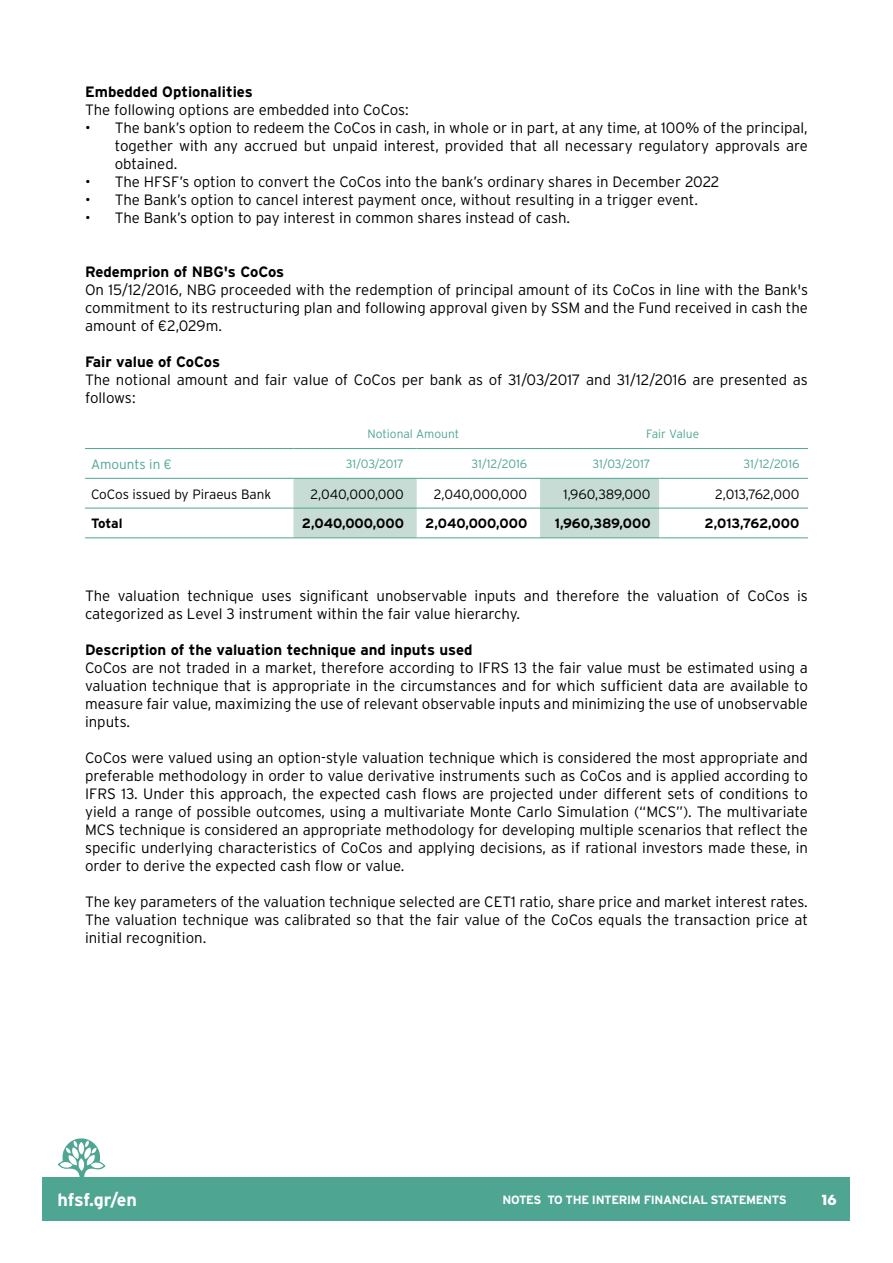
<style>
.page{position:relative;width:893px;height:1263px;background:#fff}
.page>*{position:absolute;margin:0;border:0;box-sizing:border-box;transform-origin:0 0}
.t1{font:700 18px "Interstate GR";letter-spacing:-.01em;color:#fff}
.t2{font:300 15px/18px "Interstate GR";color:#000;text-align:justify}
.t3{font:700 15px "Interstate GR";color:#000}
.t4{font:15px "Neutraface Two Disp Greek Titl";color:#fff}
.t5{font:300 13.5px "Interstate GR";color:#000}
.t6{font:700 13.5px "Interstate GR";color:#000}
.t7{font:300 13.5px "Interstate GR";color:#4ea592}
.t8{font:300 12px "Interstate GR";color:#4ea592}
.t9{font:700 12px "Interstate GR";letter-spacing:-.03em;color:#fff}
</style>
<div class="page">
<div style="left:43px;top:1177px;width:807px;height:43px;background:#4ea592"></div>
<svg style="left:58px;top:1138px;width:47px;height:39px"></svg>
<svg style="left:293px;top:479px;width:366px;height:58px"></svg>
<hr style="left:85px;top:448px;width:208px;height:1px;background:#4ea592">
<hr style="left:293px;top:448px;width:124px;height:1px;background:#4ea592">
<hr style="left:417px;top:448px;width:123px;height:1px;background:#4ea592">
<hr style="left:540px;top:448px;width:119px;height:1px;background:#4ea592">
<hr style="left:659px;top:448px;width:149px;height:1px;background:#4ea592">
<hr style="left:85px;top:537px;width:208px;height:1px;background:#4ea592">
<hr style="left:293px;top:537px;width:124px;height:1px;background:#4ea592">
<hr style="left:417px;top:537px;width:123px;height:1px;background:#4ea592">
<hr style="left:540px;top:537px;width:119px;height:1px;background:#4ea592">
<hr style="left:659px;top:537px;width:149px;height:1px;background:#4ea592">
<hr style="left:85px;top:508px;width:208px;height:1px;background:#4ea592">
<hr style="left:293px;top:508px;width:124px;height:1px;background:#4ea592">
<hr style="left:417px;top:508px;width:123px;height:1px;background:#4ea592">
<hr style="left:540px;top:508px;width:119px;height:1px;background:#4ea592">
<hr style="left:659px;top:508px;width:149px;height:1px;background:#4ea592">
<hr style="left:85px;top:478px;width:208px;height:1px;background:#4ea592">
<hr style="left:293px;top:478px;width:124px;height:1px;background:#4ea592">
<hr style="left:417px;top:478px;width:123px;height:1px;background:#4ea592">
<hr style="left:540px;top:478px;width:119px;height:1px;background:#4ea592">
<hr style="left:659px;top:478px;width:149px;height:1px;background:#4ea592">
<p class="t3" style="left:85px;top:83px;width:169px">Embedded Optionalities</p>
<p class="t2" style="left:85px;top:101px;width:325px">The following options are embedded into CoCos:</p>
<p class="t2" style="left:115px;top:119px;width:695px;text-indent:-30px">• The bank’s option to redeem the CoCos in cash, in whole or in part, at any time, at 100% of the principal, together with any accrued but unpaid interest, provided that all necessary regulatory approvals are obtained.</p>
<p class="t2" style="left:85px;top:173px;width:636px">• The HFSF’s option to convert the CoCos into the bank’s ordinary shares in December 2022</p>
<p class="t2" style="left:85px;top:191px;width:614px">• The Bank’s option to cancel interest payment once, without resulting in a trigger event.</p>
<p class="t2" style="left:85px;top:209px;width:487px">• The Bank’s option to pay interest in common shares instead of cash.</p>
<p class="t3" style="left:85px;top:263px;width:201px">Redemprion of NBG's CoCos</p>
<p class="t2" style="left:85px;top:281px;width:724px">On 15/12/2016, NBG proceeded with the redemption of principal amount of its CoCos in line with the Bank's commitment to its restructuring plan and following approval given by SSM and the Fund received in cash the amount of €2,029m.</p>
<p class="t3" style="left:85px;top:353px;width:137px">Fair value of CoCos</p>
<p class="t2" style="left:85px;top:371px;width:724px">The notional amount and fair value of CoCos per bank as of 31/03/2017 and 31/12/2016 are presented as follows:</p>
<p class="t8" style="left:367px;top:427px;width:93px">Notional Amount</p>
<p class="t8" style="left:646px;top:427px;width:54px">Fair Value</p>
<p class="t7" style="left:91px;top:456px;width:82px">Amounts in €</p>
<p class="t8" style="left:346px;top:457px;width:60px">31/03/2017</p>
<p class="t8" style="left:471px;top:457px;width:57px">31/12/2016</p>
<p class="t8" style="left:593px;top:457px;width:60px">31/03/2017</p>
<p class="t8" style="left:743px;top:457px;width:57px">31/12/2016</p>
<p class="t5" style="left:91px;top:486px;width:182px">CoCos issued by Piraeus Bank</p>
<p class="t5" style="left:311px;top:486px;width:95px">2,040,000,000</p>
<p class="t5" style="left:434px;top:486px;width:95px">2,040,000,000</p>
<p class="t5" style="left:563px;top:486px;width:89px">1,960,389,000</p>
<p class="t5" style="left:715px;top:486px;width:86px">2,013,762,000</p>
<p class="t6" style="left:91px;top:516px;width:33px">Total</p>
<p class="t6" style="left:302px;top:516px;width:104px">2,040,000,000</p>
<p class="t6" style="left:425px;top:516px;width:104px">2,040,000,000</p>
<p class="t6" style="left:555px;top:516px;width:97px">1,960,389,000</p>
<p class="t6" style="left:705px;top:516px;width:96px">2,013,762,000</p>
<p class="t2" style="left:85px;top:587px;width:724px">The valuation technique uses significant unobservable inputs and therefore the valuation of CoCos is categorized as Level 3 instrument within the fair value hierarchy.</p>
<p class="t3" style="left:85px;top:641px;width:389px">Description of the valuation technique and inputs used</p>
<p class="t2" style="left:85px;top:659px;width:724px">CoCos are not traded in a market, therefore according to IFRS 13 the fair value must be estimated using a valuation technique that is appropriate in the circumstances and for which sufficient data are available to measure fair value, maximizing the use of relevant observable inputs and minimizing the use of unobservable inputs.</p>
<p class="t2" style="left:85px;top:749px;width:724px">CoCos were valued using an option-style valuation technique which is considered the most appropriate and preferable methodology in order to value derivative instruments such as CoCos and is applied according to IFRS 13. Under this approach, the expected cash flows are projected under different sets of conditions to yield a range of possible outcomes, using a multivariate Monte Carlo Simulation (“MCS”). The multivariate MCS technique is considered an appropriate methodology for developing multiple scenarios that reflect the specific underlying characteristics of CoCos and applying decisions, as if rational investors made these, in order to derive the expected cash flow or value.</p>
<p class="t2" style="left:85px;top:893px;width:724px">The key parameters of the valuation technique selected are CET1 ratio, share price and market interest rates.<br>The valuation technique was calibrated so that the fair value of the CoCos equals the transaction price at initial recognition.</p>
<p class="t1" style="left:58px;top:1190px;width:81px">hfsf.gr/en</p>
<p class="t4" style="left:822px;top:1190px;width:16px">16</p>
<p class="t9" style="left:503px;top:1193px;width:286px">NOTES TO THE INTERIM FINANCIAL STATEMENTS</p>
</div>
